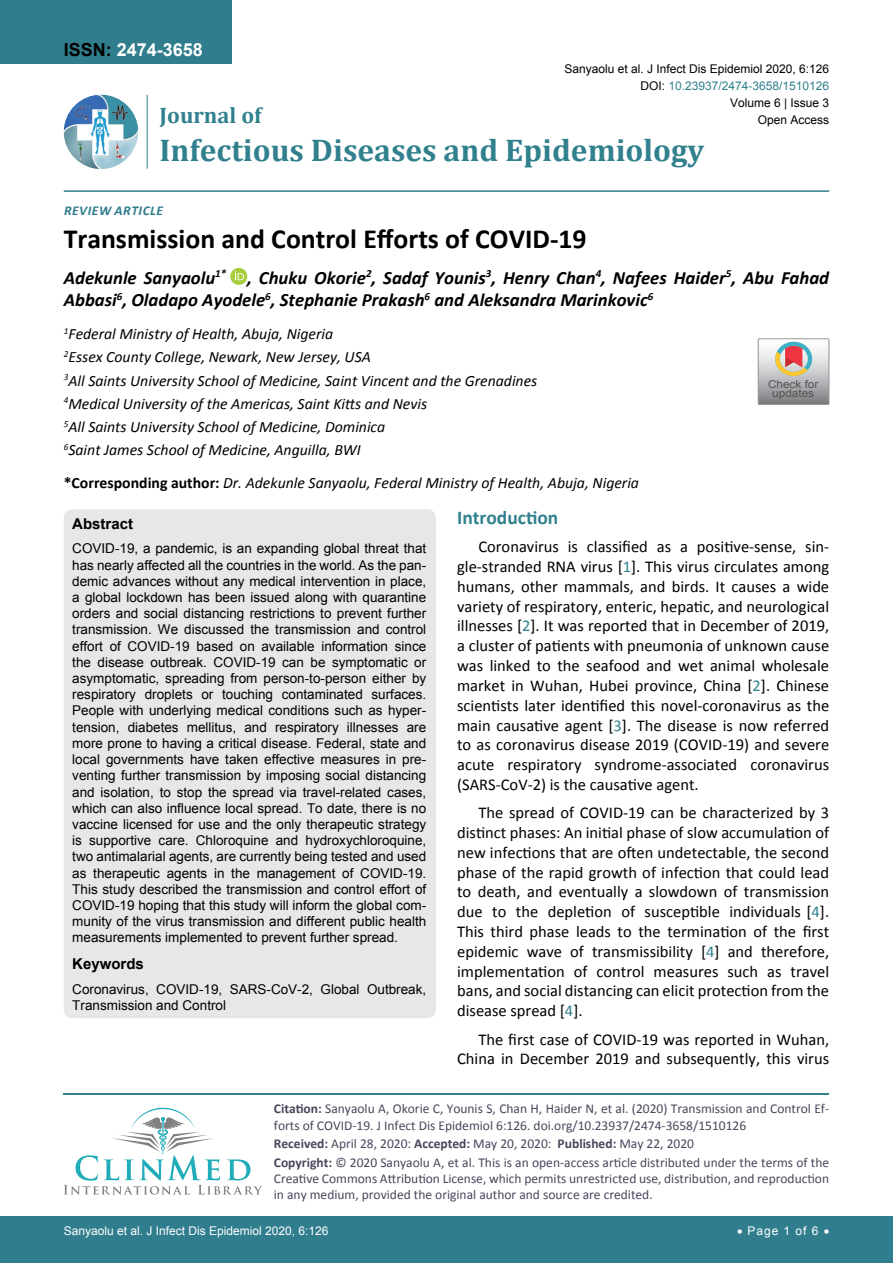
<style>
.page{position:relative;width:893px;height:1263px;background:#fff}
.page>*{position:absolute;margin:0;border:0;box-sizing:border-box;transform-origin:0 0}
.t1{font:700 31.5px "Cambria";color:#30808d}
.t2{font:700 27.75px "Calibri";color:#000}
.t3{font:700 22.5px "Cambria";color:#30808d}
.t4{font:700 19.5px "Calibri";color:#30808d}
.t5{font:italic 700 18.75px/22.5px "Calibri";color:#000}
.t6{font:700 18px "Arial";color:#fff}
.t7{font:16.5px/19.8px "Calibri";color:#000;text-align:justify}
.t8{font:italic 15.75px/23.1px "Calibri";color:#000}
.t9{font:700 15px "Arial";color:#000}
.t10{font:13.5px/16.2px "Arial";color:#000;text-align:justify}
.t11{font:13.5px/16.2px "Calibri";color:#47475c}
.t12{font:italic 700 13.5px "Calibri";letter-spacing:.04em;color:#307d8d}
.t13{font:12px "Arial";color:#000}
.t14{font:12px "Arial";color:#fff}
.t15{font:12px "Arial";color:#30808d}
.t16{font:10.95px/9.4px "Arial";color:#535353;text-align:center;scale:1.08 1}
.s1{color:#000}
.s2{font-weight:700;font-style:normal}
.s3{color:#30808d}
.s4{font-weight:700}
</style>
<div class="page">
<div style="left:0;top:0;width:231px;height:64px;background:#307d8d"></div>
<img style="left:64px;top:95px;width:74px;height:74px;border-radius:37px">
<hr style="left:147px;top:95px;width:1px;height:74px;background:#307d8d">
<hr style="left:64px;top:190px;width:765px;height:2px;background:#307d8d">
<div style="left:0;top:1217px;width:893px;height:46px;background:#307d8d"></div>
<hr style="left:64px;top:1093px;width:765px;height:2px;background:#30808d">
<svg style="left:64px;top:1108px;width:198px;height:87px"></svg>
<svg style="left:230px;top:268px;width:17px;height:17px"></svg>
<svg style="left:235px;top:271px;width:9px;height:9px"></svg>
<div style="left:64px;top:509px;width:372px;height:509px;background:#e6e7e8;border-radius:9px"></div>
<div style="left:758px;top:338px;width:71px;height:67px;border:1px solid #939598"></div>
<svg style="left:758px;top:339px;width:71px;height:65px"></svg>
<h3 class="t6" style="left:64px;top:38px;width:141px"><span class="s1">ISSN:</span> 2474-3658</h3>
<p class="t13" style="left:564px;top:60px;width:266px">Sanyaolu et al. J Infect Dis Epidemiol 2020, 6:126</p>
<p class="t13" style="left:730px;top:95px;width:101px">Volume 6 | Issue 3</p>
<p class="t15" style="left:640px;top:78px;width:190px"><span class="s1">DOI:</span> 10.23937/2474-3658/1510126</p>
<h3 class="t3" style="left:160px;top:100px;width:103px">Journal of</h3>
<h1 class="t1" style="left:160px;top:128px;width:546px">Infectious Diseases and Epidemiology</h1>
<p class="t13" style="left:758px;top:112px;width:73px">Open Access</p>
<p class="t12" style="left:64px;top:202px;width:101px">Review Ar ticle</p>
<h2 class="t2" style="left:64px;top:221px;width:524px">Transmission and Control Efforts of COVID-19</h2>
<h3 class="t5" style="left:64px;top:266px;width:767px">Adekunle Sanyaolu<sup>1*</sup> , Chuku Okorie<sup>2</sup>, Sadaf Younis<sup>3</sup>, Henry Chan<sup>4</sup>, Nafees Haider<sup>5</sup>, Abu Fahad<br>Abbasi<sup>6</sup>, Oladapo Ayodele<sup>6</sup>, Stephanie Prakash<sup>6</sup> and Aleksandra Marinkovic<sup>6</sup></h3>
<p class="t8" style="left:64px;top:322px;width:475px"><sup>1</sup>Federal Ministry of Health, Abuja, Nigeria<br><sup>2</sup>Essex County College, Newark, New Jersey, USA<br><sup>3</sup>All Saints University School of Medicine, Saint Vincent and the Grenadines <sup>4</sup>Medical University of the Americas, Saint Kitts and Nevis<br><sup>5</sup>All Saints University School of Medicine, Dominica<br><sup>6</sup>Saint James School of Medicine, Anguilla, BWI</p>
<p class="t8" style="left:64px;top:471px;width:577px"><span class="s2">*Corresponding author:</span> Dr. Adekunle Sanyaolu, Federal Ministry of Health, Abuja, Nigeria</p>
<p class="t9" style="left:72px;top:513px;width:62px">Abstract</p>
<p class="t10" style="left:72px;top:541px;width:356px">COVID-19, a pandemic, is an expanding global threat that has nearly affected all the countries in the world. As the pan&shy;demic advances without any medical intervention in place, a global lockdown has been issued along with quarantine orders and social distancing restrictions to prevent further transmission. We discussed the transmission and control effort of COVID-19 based on available information since the disease outbreak. COVID-19 can be symptomatic or asymptomatic, spreading from person-to-person either by respiratory droplets or touching contaminated surfaces.<br>People with underlying medical conditions such as hyper&shy;tension, diabetes mellitus, and respiratory illnesses are more prone to having a critical disease. Federal, state and local governments have taken effective measures in pre&shy;venting further transmission by imposing social distancing and isolation, to stop the spread via travel-related cases, which can also influence local spread. To date, there is no vaccine licensed for use and the only therapeutic strategy is supportive care. Chloroquine and hydroxychloroquine, two antimalarial agents, are currently being tested and used as therapeutic agents in the management of COVID-19.<br>This study described the transmission and control effort of COVID-19 hoping that this study will inform the global com&shy;munity of the virus transmission and different public health measurements implemented to prevent further spread.</p>
<p class="t9" style="left:72px;top:953px;width:73px">Keywords</p>
<p class="t10" style="left:72px;top:981px;width:355px">Coronavirus, COVID-19, SARS-CoV-2, Global Outbreak,<br>Transmission and Control</p>
<p class="t16" style="left:768px;top:379px;width:48px">Check for updates</p>
<h3 class="t4" style="left:457px;top:505px;width:103px">Introduction</h3>
<p class="t7" style="left:457px;top:537px;width:374px;text-indent:21px">Coronavirus is classified as a positive-sense, sin&shy;gle-stranded RNA virus [<span class="s3">1</span>]. This virus circulates among humans, other mammals, and birds. It causes a wide variety of respiratory, enteric, hepatic, and neurological illnesses [<span class="s3">2</span>]. It was reported that in December of 2019, a cluster of patients with pneumonia of unknown cause was linked to the seafood and wet animal wholesale market in Wuhan, Hubei province, China [<span class="s3">2</span>]. Chinese scientists later identified this novel-coronavirus as the main causative agent [<span class="s3">3</span>]. The disease is now referred to as coronavirus disease 2019 (COVID-19) and severe acute respiratory syndrome-associated coronavirus (SARS-CoV-2) is the causative agent.</p>
<p class="t7" style="left:457px;top:803px;width:374px;text-indent:21px">The spread of COVID-19 can be characterized by 3 distinct phases: An initial phase of slow accumulation of new infections that are often undetectable, the second phase of the rapid growth of infection that could lead to death, and eventually a slowdown of transmission due to the depletion of susceptible individuals [<span class="s3">4</span>].<br>This third phase leads to the termination of the first epidemic wave of transmissibility [<span class="s3">4</span>] and therefore, implementation of control measures such as travel bans, and social distancing can elicit protection from the disease spread [<span class="s3">4</span>].</p>
<p class="t7" style="left:457px;top:1029px;width:374px;text-align:right">The first case of COVID-19 was reported in Wuhan,<br>China in December 2019 and subsequently, this virus</p>
<p class="t11" style="left:274px;top:1101px;width:557px"><span class="s4">Citation:</span> Sanyaolu A, Okorie C, Younis S, Chan H, Haider N, et al. (2020) Transmission and Control Ef&shy;forts of COVID-19. J Infect Dis Epidemiol 6:126. doi.org/10.23937/2474-3658/1510126</p>
<p class="t11" style="left:274px;top:1134px;width:557px;line-height:18.6px"><span class="s4">Received:</span> April 28, 2020: <span class="s4">Accepted:</span> May 20, 2020: <span class="s4">Published:</span> May 22, 2020<br><span class="s4">Copyright:</span> © 2020 Sanyaolu A, et al. This is an open-access article distributed under the terms of the</p>
<p class="t11" style="left:274px;top:1170px;width:557px">Creative Commons Attribution License, which permits unrestricted use, distribution, and reproduction in any medium, provided the original author and source are credited.</p>
<p class="t14" style="left:737px;top:1223px;width:94px">• Page 1 of 6 •</p>
<p class="t14" style="left:64px;top:1223px;width:266px">Sanyaolu et al. J Infect Dis Epidemiol 2020, 6:126</p>
</div>
